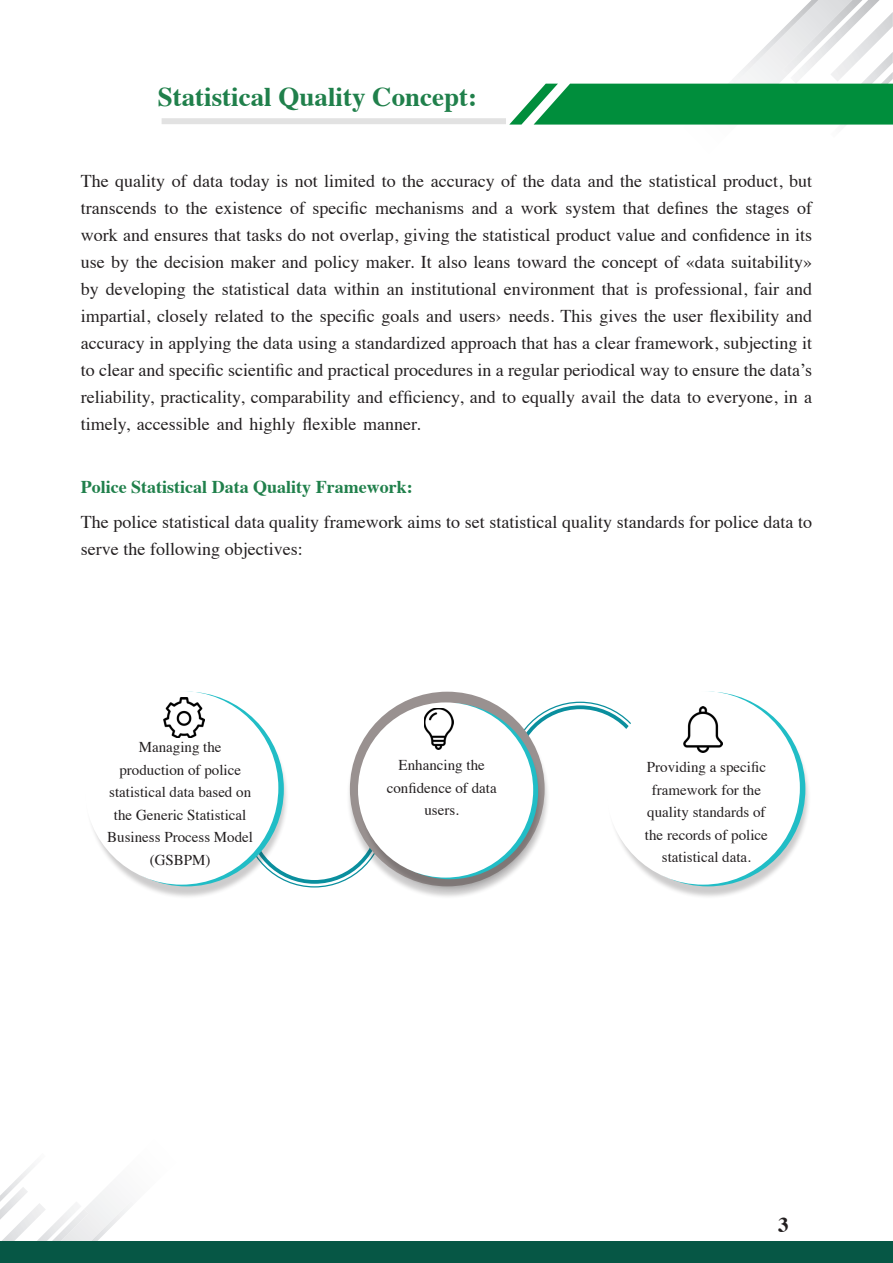
<style>
.page{position:relative;width:893px;height:1263px;background:#fff}
.page>*{position:absolute;margin:0;border:0;box-sizing:border-box;transform-origin:0 0}
.t1{font:700 27px "Times";color:#20804b}
.t2{font:700 21px "Times";color:#231f20}
.t3{font:18px/27px "Times";color:#231f20;text-align:justify}
.t4{font:700 18px "Times";color:#20804b}
.t5{font:15px/22.5px "Times";color:#231f20;text-align:center}
</style>
<div class="page">
<svg style="left:0;top:1165px;width:179px;height:77px"></svg>
<img style="left:18px;top:1209px;width:39px;height:33px">
<img style="left:57px;top:1201px;width:77px;height:41px">
<div style="left:0;top:1242px;width:893px;height:21px;background:#065745"></div>
<svg style="left:550px;top:701px;width:57px;height:16px"></svg>
<svg style="left:290px;top:871px;width:56px;height:17px"></svg>
<div style="left:162px;top:118px;width:344px;height:6px;background:#e2e2e2"></div>
<div style="left:86px;top:695px;width:204px;height:204px;background:#231f20;opacity:.23"></div>
<svg style="left:89px;top:692px;width:195px;height:194px"></svg>
<div style="left:346px;top:695px;width:204px;height:204px;background:#231f20;opacity:.23"></div>
<div style="left:350px;top:692px;width:195px;height:194px;background:#999190;border-radius:50%"></div>
<div style="left:607px;top:695px;width:204px;height:204px;background:#231f20;opacity:.23"></div>
<div style="left:611px;top:692px;width:194px;height:194px;background:#21bdc6;border-radius:50%"></div>
<div style="left:85px;top:691px;width:193px;height:194px;background:#fff;border-radius:50%"></div>
<div style="left:606px;top:691px;width:194px;height:194px;background:#fff;border-radius:50%"></div>
<div style="left:358px;top:707px;width:186px;height:185px;background:#231f20;opacity:.23"></div>
<svg style="left:362px;top:703px;width:176px;height:176px"></svg>
<div style="left:358px;top:702px;width:175px;height:176px;background:#fff;border-radius:50%"></div>
<img style="left:163px;top:698px;width:42px;height:40px">
<img style="left:684px;top:707px;width:39px;height:46px">
<img style="left:424px;top:708px;width:29px;height:41px">
<svg style="left:509px;top:0;width:384px;height:125px"></svg>
<p class="t1" style="left:158px;top:71px;width:321px">Statistical Quality Concept:</p>
<p class="t3" style="left:81px;top:166px;width:733px">The quality of data today is not limited to the accuracy of the data and the statistical product, but transcends to the existence of specific mechanisms and a work system that defines the stages of work and ensures that tasks do not overlap, giving the statistical product value and confidence in its use by the decision maker and policy maker. It also leans toward the concept of «data suitability» by developing the statistical data within an institutional environment that is professional, fair and impartial, closely related to the specific goals and users› needs. This gives the user flexibility and accuracy in applying the data using a standardized approach that has a clear framework, subjecting it to clear and specific scientific and practical procedures in a regular periodical way to ensure the data’s reliability, practicality, comparability and efficiency, and to equally avail the data to everyone, in a timely, accessible and highly flexible manner.</p>
<p class="t4" style="left:81px;top:469px;width:333px">Police Statistical Data Quality Framework:</p>
<p class="t3" style="left:81px;top:507px;width:733px">The police statistical data quality framework aims to set statistical quality standards for police data to serve the following objectives:</p>
<p class="t5" style="left:107px;top:735px;width:147px">Managing the production of police statistical data based on the Generic Statistical<br>Business Process Model (GSBPM)</p>
<p class="t5" style="left:387px;top:753px;width:111px">Enhancing the confidence of data users.</p>
<p class="t5" style="left:645px;top:755px;width:124px">Providing a specific framework for the quality standards of the records of police statistical data.</p>
<p class="t2" style="left:778px;top:1205px;width:12px">3</p>
</div>
